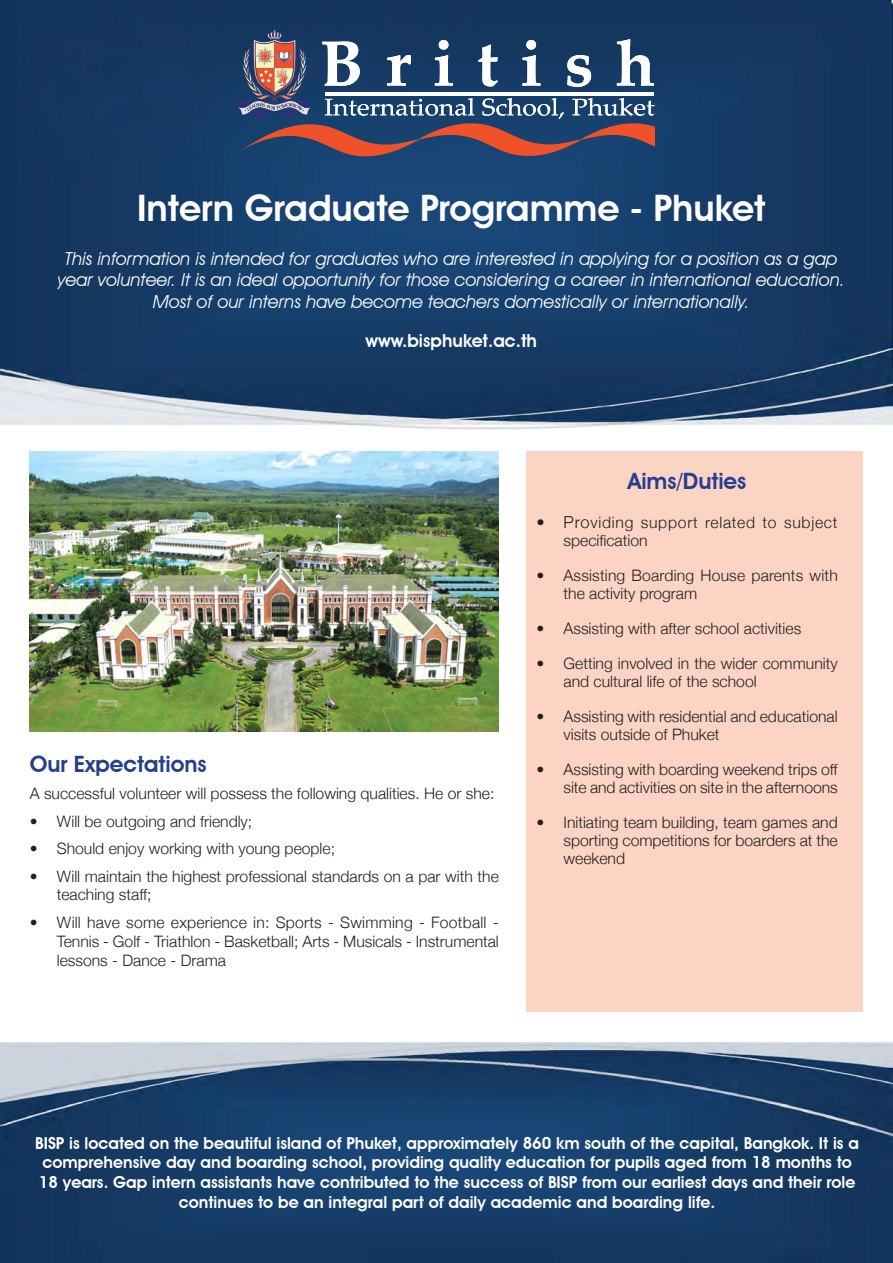
<style>
.page{position:relative;width:893px;height:1263px;background:#fff}
.page>*{position:absolute;margin:0;border:0;box-sizing:border-box;transform-origin:0 0}
.t1{font:600 36.45px "Avant Garde IT Cby BT";color:#fff}
.t2{font:600 22.5px "Avant Garde IT Cby BT";color:#253f8e}
.t3{font:italic 18px/21.6px "Avant Garde IT Cby BT";color:#fff;text-align:center}
.t4{font:600 18px "Avant Garde IT Cby BT";color:#fff}
.t5{font:600 16.5px/19.8px "Avant Garde IT Cby BT";color:#fff;text-align:center}
.t6{font:300 15.75px/18px "Helvetica Neue";color:#231f20}
.t7{font:300 15.75px/18px "Helvetica Neue";letter-spacing:.045em;color:#231f20}
.s1{font-size:16.5px}
</style>
<div class="page">
<img style="left:0;top:0;width:893px;height:1263px">
<img style="left:30px;top:451px;width:469px;height:281px">
<svg style="left:238px;top:30px;width:416px;height:130px;background:#505d79"></svg>
<p class="t1" style="left:137px;top:186px;width:630px">Intern Graduate Programme - Phuket</p>
<p class="t3" style="left:58px;top:247px;width:789px">This information is intended for graduates who are interested in applying for a position as a gap year volunteer. It is an ideal opportunity for those considering a career in international education.<br>Most of our interns have become teachers domestically or internationally.</p>
<p class="t4" style="left:365px;top:329px;width:173px">www.bisphuket.ac.th</p>
<p class="t2" style="left:30px;top:750px;width:178px">Our Expectations</p>
<p class="t6" style="left:30px;top:784px;width:466px">A successful volunteer will possess the following qualities. He or she:</p>
<p class="t6" style="left:30px;top:812px;width:224px">• Will be outgoing and friendly;</p>
<p class="t6" style="left:30px;top:839px;width:307px">• Should enjoy working with young people;</p>
<p class="t6" style="left:57px;top:866px;width:444px;line-height:18.9px;text-indent:-27px">• Will maintain the highest professional standards on a par with the teaching staff;</p>
<p class="t6" style="left:57px;top:912px;width:444px;line-height:18.9px;text-align:justify;text-indent:-27px">• Will have some experience in: Sports - Swimming - Football - Tennis - Golf - Triathlon - Basketball; Arts - Musicals - Instrumental lessons - Dance - Drama</p>
<p class="t2" style="left:628px;top:468px;width:120px">Aims/Duties</p>
<p class="t7" style="left:563px;top:513px;width:275px;text-indent:-27px"><span class="s1">• Pro</span>viding support related to subject specification</p>
<p class="t6" style="left:563px;top:566px;width:276px;text-indent:-27px">• Assisting Boarding House parents with the activity program</p>
<p class="t6" style="left:536px;top:619px;width:266px">• Assisting with after school activities</p>
<p class="t6" style="left:563px;top:654px;width:276px;text-indent:-27px">• Getting involved in the wider community and cultural life of the school</p>
<p class="t6" style="left:563px;top:707px;width:276px;text-indent:-27px">• Assisting with residential and educational visits outside of Phuket</p>
<p class="t6" style="left:536px;top:760px;width:303px;text-align:right">• Assisting with boarding weekend trips off site and activities on site in the afternoons</p>
<p class="t6" style="left:563px;top:813px;width:276px;text-align:justify;text-indent:-27px">• Initiating team building, team games and sporting competitions for boarders at the weekend</p>
<p class="t5" style="left:35px;top:1133px;width:825px">BISP is located on the beautiful island of Phuket, approximately 860 km south of the capital, Bangkok. It is a comprehensive day and boarding school, providing quality education for pupils aged from 18 months to 18 years. Gap intern assistants have contributed to the success of BISP from our earliest days and their role continues to be an integral part of daily academic and boarding life.</p>
</div>
